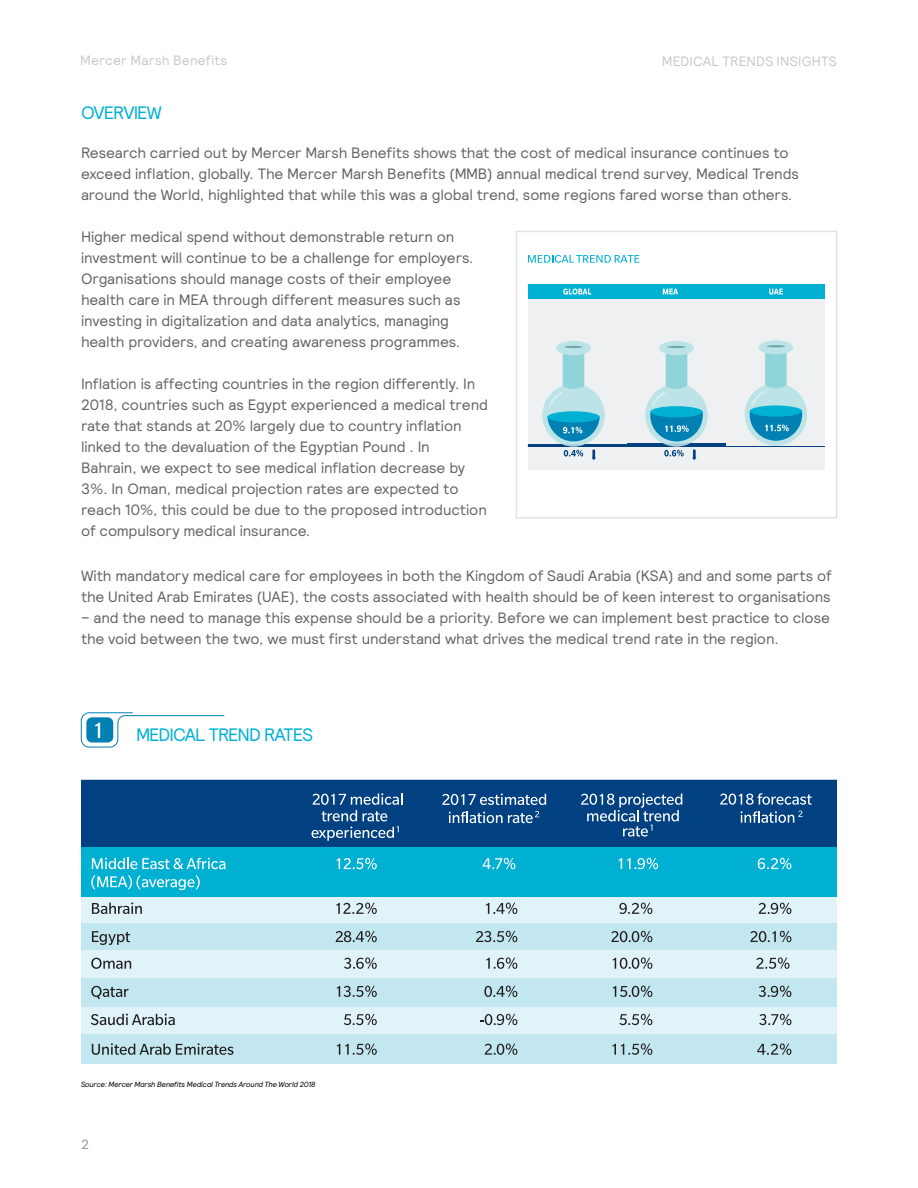
<style>
.page{position:relative;width:918px;height:1188px;background:#fff}
.page>*{position:absolute;margin:0;border:0;box-sizing:border-box;transform-origin:0 0}
.t1{font:24px "Slate Pro";color:#fff}
.t2{font:18px "Relative";letter-spacing:-.055em;color:#00b0d3}
.t3{font:15px/21px "Relative";letter-spacing:-.01em;color:#626465}
.t4{font:13.5px "Relative";letter-spacing:.015em;color:#c7c8ca}
.body{font:13.5px "Relative";color:#95979a}
.t5{font:italic 7.5px "Relative";letter-spacing:-.035em;color:#000}
</style>
<div class="page">
<div style="left:516px;top:231px;width:321px;height:288px;border:2px solid #e2e3e3"></div>
<div style="left:81px;top:780px;width:756px;height:68px;background:#014181"></div>
<div style="left:699px;top:848px;width:138px;height:49px;background:#00b0d3"></div>
<div style="left:561px;top:848px;width:138px;height:49px;background:#00b0d3"></div>
<div style="left:423px;top:848px;width:138px;height:49px;background:#00b0d3"></div>
<div style="left:285px;top:848px;width:138px;height:49px;background:#00b0d3"></div>
<div style="left:81px;top:848px;width:204px;height:49px;background:#00b0d3"></div>
<div style="left:699px;top:1006px;width:138px;height:29px;background:#dff3f8"></div>
<div style="left:561px;top:1006px;width:138px;height:29px;background:#dff3f8"></div>
<div style="left:423px;top:1006px;width:138px;height:29px;background:#dff3f8"></div>
<div style="left:285px;top:1006px;width:138px;height:29px;background:#dff3f8"></div>
<div style="left:81px;top:1006px;width:204px;height:29px;background:#dff3f8"></div>
<div style="left:699px;top:950px;width:138px;height:28px;background:#dff3f8"></div>
<div style="left:561px;top:950px;width:138px;height:28px;background:#dff3f8"></div>
<div style="left:423px;top:950px;width:138px;height:28px;background:#dff3f8"></div>
<div style="left:285px;top:950px;width:138px;height:28px;background:#dff3f8"></div>
<div style="left:81px;top:950px;width:204px;height:28px;background:#dff3f8"></div>
<div style="left:699px;top:897px;width:138px;height:26px;background:#dff3f8"></div>
<div style="left:561px;top:897px;width:138px;height:26px;background:#dff3f8"></div>
<div style="left:423px;top:897px;width:138px;height:26px;background:#dff3f8"></div>
<div style="left:285px;top:897px;width:138px;height:26px;background:#dff3f8"></div>
<div style="left:81px;top:897px;width:204px;height:26px;background:#dff3f8"></div>
<div style="left:699px;top:1035px;width:138px;height:29px;background:#c3e7f0"></div>
<div style="left:561px;top:1035px;width:138px;height:29px;background:#c3e7f0"></div>
<div style="left:423px;top:1035px;width:138px;height:29px;background:#c3e7f0"></div>
<div style="left:285px;top:1035px;width:138px;height:29px;background:#c3e7f0"></div>
<div style="left:81px;top:1035px;width:204px;height:29px;background:#c3e7f0"></div>
<div style="left:699px;top:978px;width:138px;height:28px;background:#c3e7f0"></div>
<div style="left:561px;top:978px;width:138px;height:28px;background:#c3e7f0"></div>
<div style="left:423px;top:978px;width:138px;height:28px;background:#c3e7f0"></div>
<div style="left:285px;top:978px;width:138px;height:28px;background:#c3e7f0"></div>
<div style="left:81px;top:978px;width:204px;height:28px;background:#c3e7f0"></div>
<div style="left:699px;top:923px;width:138px;height:27px;background:#c3e7f0"></div>
<div style="left:561px;top:923px;width:138px;height:27px;background:#c3e7f0"></div>
<div style="left:423px;top:923px;width:138px;height:27px;background:#c3e7f0"></div>
<div style="left:285px;top:923px;width:138px;height:27px;background:#c3e7f0"></div>
<div style="left:81px;top:923px;width:204px;height:27px;background:#c3e7f0"></div>
<svg style="left:312px;top:793px;width:90px;height:48px;background:#316598"></svg>
<svg style="left:442px;top:793px;width:104px;height:12px"></svg>
<svg style="left:449px;top:811px;width:90px;height:12px"></svg>
<svg style="left:581px;top:793px;width:101px;height:44px;background:#2e6397"></svg>
<svg style="left:720px;top:793px;width:92px;height:12px"></svg>
<svg style="left:741px;top:811px;width:62px;height:12px"></svg>
<svg style="left:92px;top:858px;width:134px;height:11px"></svg>
<svg style="left:91px;top:875px;width:109px;height:15px"></svg>
<svg style="left:337px;top:858px;width:40px;height:11px"></svg>
<svg style="left:483px;top:858px;width:32px;height:11px"></svg>
<svg style="left:619px;top:858px;width:39px;height:11px"></svg>
<svg style="left:758px;top:858px;width:33px;height:11px"></svg>
<svg style="left:92px;top:902px;width:50px;height:12px"></svg>
<svg style="left:336px;top:903px;width:41px;height:11px"></svg>
<svg style="left:486px;top:903px;width:31px;height:11px"></svg>
<svg style="left:619px;top:903px;width:33px;height:11px"></svg>
<svg style="left:759px;top:903px;width:32px;height:11px"></svg>
<svg style="left:92px;top:931px;width:38px;height:14px"></svg>
<svg style="left:336px;top:931px;width:41px;height:11px"></svg>
<svg style="left:476px;top:931px;width:41px;height:11px"></svg>
<svg style="left:611px;top:931px;width:41px;height:11px"></svg>
<svg style="left:91px;top:958px;width:40px;height:11px"></svg>
<svg style="left:344px;top:957px;width:33px;height:12px"></svg>
<svg style="left:486px;top:957px;width:31px;height:12px"></svg>
<svg style="left:613px;top:957px;width:39px;height:12px"></svg>
<svg style="left:750px;top:931px;width:41px;height:11px"></svg>
<svg style="left:756px;top:957px;width:33px;height:12px"></svg>
<svg style="left:91px;top:986px;width:38px;height:13px"></svg>
<svg style="left:337px;top:986px;width:40px;height:11px"></svg>
<svg style="left:484px;top:986px;width:33px;height:11px"></svg>
<svg style="left:613px;top:986px;width:39px;height:11px"></svg>
<svg style="left:759px;top:986px;width:32px;height:11px"></svg>
<svg style="left:91px;top:1014px;width:84px;height:11px"></svg>
<svg style="left:344px;top:1014px;width:33px;height:11px"></svg>
<svg style="left:480px;top:1014px;width:37px;height:11px"></svg>
<svg style="left:619px;top:1014px;width:33px;height:11px"></svg>
<svg style="left:759px;top:1014px;width:32px;height:11px"></svg>
<svg style="left:92px;top:1043px;width:141px;height:12px"></svg>
<svg style="left:337px;top:1043px;width:40px;height:12px"></svg>
<svg style="left:485px;top:1043px;width:32px;height:12px"></svg>
<svg style="left:612px;top:1043px;width:40px;height:12px"></svg>
<svg style="left:757px;top:1043px;width:34px;height:12px"></svg>
<svg style="left:528px;top:255px;width:111px;height:8px"></svg>
<svg style="left:81px;top:712px;width:144px;height:36px"></svg>
<div style="left:86px;top:717px;width:27px;height:26px;background:#0080b3;border-radius:6px"></div>
<div style="left:528px;top:287px;width:98px;height:182px;background:#eff0f1"></div>
<div style="left:627px;top:287px;width:99px;height:182px;background:#eff0f1"></div>
<div style="left:727px;top:287px;width:98px;height:182px;background:#eff0f1"></div>
<div style="left:528px;top:284px;width:98px;height:15px;background:#00b0d3"></div>
<div style="left:627px;top:284px;width:99px;height:15px;background:#00b0d3"></div>
<hr style="left:727px;top:446px;width:98px;height:1px;background:#014181">
<div style="left:727px;top:284px;width:98px;height:15px;background:#00b0d3"></div>
<svg style="left:563px;top:289px;width:28px;height:6px"></svg>
<svg style="left:663px;top:289px;width:15px;height:5px"></svg>
<svg style="left:769px;top:289px;width:14px;height:6px"></svg>
<div style="left:745px;top:383px;width:62px;height:63px;background:#bbe3e8;border-radius:50%"></div>
<div style="left:759px;top:340px;width:34px;height:15px;background:#bbe3e8;border-radius:50%"></div>
<svg style="left:750px;top:345px;width:52px;height:96px"></svg>
<div style="left:556px;top:341px;width:35px;height:14px;background:#bbe3e8;border-radius:50%"></div>
<div style="left:659px;top:341px;width:35px;height:14px;background:#bbe3e8;border-radius:50%"></div>
<svg style="left:528px;top:346px;width:198px;height:114px"></svg>
<p class="t4" style="left:80px;top:52px;width:149px">Mercer Marsh Benefits</p>
<p class="t2" style="left:81px;top:101px;width:82px">OVERVIEW</p>
<p class="t4" style="left:662px;top:53px;width:177px">MEDICAL TRENDS INSIGHTS</p>
<p class="t3" style="left:81px;top:141px;width:709px">Research carried out by Mercer Marsh Benefits shows that the cost of medical insurance continues to</p>
<p class="t3" style="left:81px;top:162px;width:720px">exceed inflation, globally. The Mercer Marsh Benefits (MMB) annual medical trend survey, Medical Trends around the World, highlighted that while this was a global trend, some regions fared worse than others.</p>
<p class="t3" style="left:81px;top:225px;width:375px">Higher medical spend without demonstrable return on</p>
<p class="t3" style="left:81px;top:246px;width:394px">investment will continue to be a challenge for employers.</p>
<p class="t3" style="left:81px;top:267px;width:381px">Organisations should manage costs of their employee health care in MEA through different measures such as</p>
<p class="t3" style="left:81px;top:309px;width:381px">investing in digitalization and data analytics, managing health providers, and creating awareness programmes.</p>
<p class="t3" style="left:81px;top:372px;width:408px">Inflation is affecting countries in the region differently. In 2018, countries such as Egypt experienced a medical trend rate that stands at 20% largely due to country inflation linked to the devaluation of the Egyptian Pound . In</p>
<p class="t3" style="left:81px;top:456px;width:407px">Bahrain, we expect to see medical inflation decrease by 3%. In Oman, medical projection rates are expected to reach 10%, this could be due to the proposed introduction of compulsory medical insurance.</p>
<p class="t3" style="left:81px;top:565px;width:752px">With mandatory medical care for employees in both the Kingdom of Saudi Arabia (KSA) and and some parts of the United Arab Emirates (UAE), the costs associated with health should be of keen interest to organisations</p>
<p class="t3" style="left:81px;top:607px;width:751px">– and the need to manage this expense should be a priority. Before we can implement best practice to close the void between the two, we must first understand what drives the medical trend rate in the region.</p>
<p class="t1" style="left:92px;top:717px;width:14px">1</p>
<p class="t2" style="left:136px;top:723px;width:178px">MEDICAL TREND RATES</p>
<p class="t5" style="left:81px;top:1080px;width:236px">Source: Mercer Marsh Benefits Medical Trends Around The World 2018</p>
<p class="body" style="left:81px;top:1136px;width:10px">2</p>
</div>
